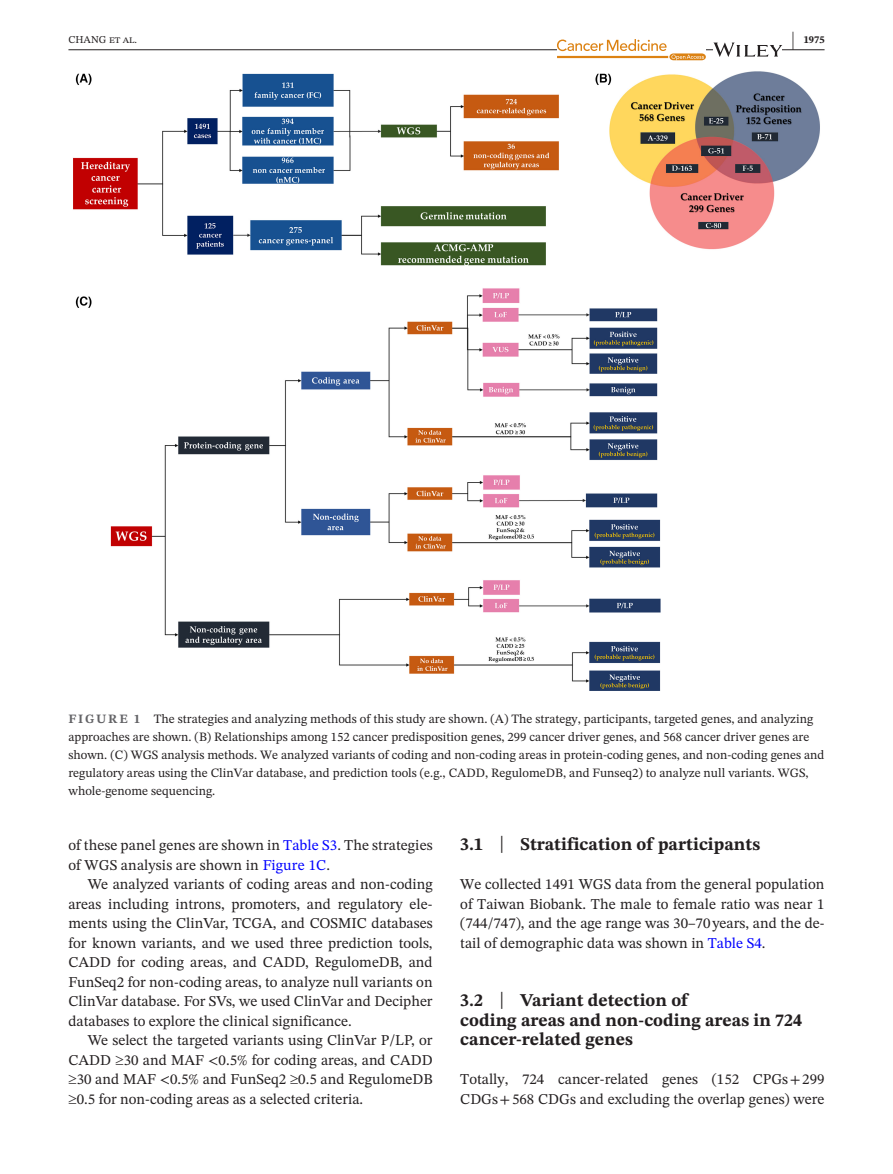
<style>
.page{position:relative;width:893px;height:1174px;background:#fff}
.page>*{position:absolute;margin:0;border:0;box-sizing:border-box;transform-origin:0 0}
.t1{font:700 21px "STIX Two Text";color:#231f20;scale:.42 1}
.t2{font:700 18px/19.5px "STIX Two Text";color:#231f20}
.t3{font:15px/19.5px "STIX Two Text";color:#231f20;text-align:justify}
.t4{font:12.75px/18px "STIX Two Text";color:#231f20}
.t5{font:10.5px "STIX Two Text";color:#231f20}
.t6{font:700 10.5px "STIX Two Text";color:#231f20}
.s1{font-weight:700;color:#636366}
.s2{color:#00f}
.s3{font-family:"STIX"}
.s4{font-weight:400;font-size:23.7px}
</style>
<div class="page">
<hr style="left:68px;top:49px;width:756px;height:1px;background:#231f20">
<svg style="left:557px;top:39px;width:149px;height:21px"></svg>
<svg style="left:713px;top:43px;width:69px;height:14px"></svg>
<img style="left:73px;top:71px;width:747px;height:620px">
<h1 class="t1" style="left:792px;top:24px;width:8px">|</h1>
<p class="t5" style="left:68px;top:32px;width:70px">CHANG et al.</p>
<p class="t6" style="left:804px;top:32px;width:22px">1975</p>
<p class="t4" style="left:68px;top:710px;width:757px"><span class="s1">FIGURE 1</span> The strategies and analyzing methods of this study are shown. (A) The strategy, participants, targeted genes, and analyzing approaches are shown. (B) Relationships among 152 cancer predisposition genes, 299 cancer driver genes, and 568 cancer driver genes are shown. (C) WGS analysis methods. We analyzed variants of coding and non-coding areas in protein-coding genes, and non-coding genes and regulatory areas using the ClinVar database, and prediction tools (e.g., CADD, RegulomeDB, and Funseq2) to analyze null variants. WGS, whole-genome sequencing.</p>
<p class="t3" style="left:68px;top:835px;width:366px">of these panel genes are shown in <span class="s2">Table S3</span>. The strategies of WGS analysis are shown in <span class="s2">Figure 1C</span>.</p>
<p class="t3" style="left:68px;top:874px;width:366px;text-indent:19px">We analyzed variants of coding areas and non-coding areas including introns, promoters, and regulatory ele&shy;ments using the ClinVar, TCGA, and COSMIC databases for known variants, and we used three prediction tools, CADD for coding areas, and CADD, RegulomeDB, and FunSeq2 for non-coding areas, to analyze null variants on ClinVar database. For SVs, we used ClinVar and Decipher databases to explore the clinical significance.</p>
<p class="t3" style="left:68px;top:1030px;width:366px;text-indent:20px">We select the targeted variants using ClinVar P/LP, or CADD ≥30 and MAF <span class="s3">&lt;</span>0.5% for coding areas, and CADD ≥30 and MAF <span class="s3">&lt;</span>0.5% and FunSeq2 ≥0.5 and RegulomeDB ≥0.5 for non-coding areas as a selected criteria.</p>
<p class="t2" style="left:460px;top:835px;width:301px">3.1 <span class="s4">|</span> Stratification of participants</p>
<p class="t3" style="left:460px;top:874px;width:366px">We collected 1491 WGS data from the general population of Taiwan Biobank. The male to female ratio was near 1 (744/747), and the age range was 30–70 years, and the de&shy;tail of demographic data was shown in <span class="s2">Table S4</span>.</p>
<p class="t2" style="left:460px;top:991px;width:343px">3.2 <span class="s4">|</span> Variant detection of<br>coding areas and non-coding areas in 724 cancer-related genes</p>
<p class="t3" style="left:460px;top:1069px;width:366px">Totally, 724 cancer-related genes (152 CPGs<span class="s3">+</span>299<br>CDGs<span class="s3">+</span>568 CDGs and excluding the overlap genes) were</p>
</div>
